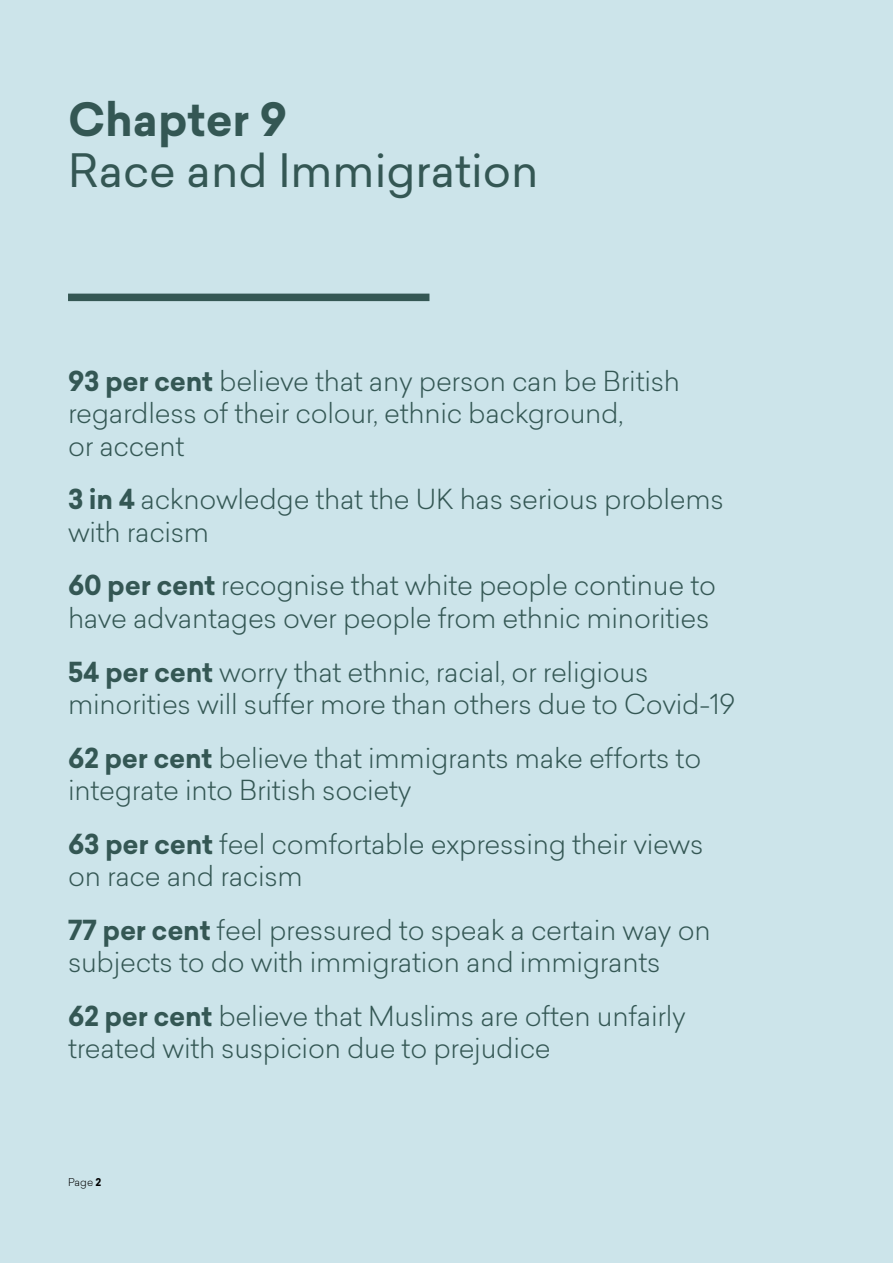
<style>
.page{position:relative;width:893px;height:1263px;background:#cce4ea}
.page>*{position:absolute;margin:0;border:0;box-sizing:border-box;transform-origin:0 0}
.t1{font:45px "Sailec";color:#345754}
.t2{font:700 45px "Sailec";color:#345754}
.t3{font:300 27px/32.4px "Sailec";letter-spacing:-.01em;color:#345754}
.t4{font:300 10.5px "Sailec";color:#000}
.s1{font-weight:700}
</style>
<div class="page">
<div style="left:68px;top:294px;width:361px;height:7px;background:#345754"></div>
<h1 class="t2" style="left:68px;top:87px;width:221px">Chapter 9</h1>
<h1 class="t1" style="left:68px;top:139px;width:472px">Race and Immigration</h1>
<p class="t3" style="left:68px;top:364px;width:613px"><span class="s1">93 per cent</span> believe that any person can be British regardless of their colour, ethnic background,<br>or accent</p>
<p class="t3" style="left:68px;top:483px;width:657px"><span class="s1">3 in 4</span> acknowledge that the UK has serious problems with racism</p>
<p class="t3" style="left:68px;top:569px;width:649px"><span class="s1">60 per cent</span> recognise that white people continue to have advantages over people from ethnic minorities</p>
<p class="t3" style="left:68px;top:655px;width:669px"><span class="s1">54 per cent</span> worry that ethnic, racial, or religious minorities will suffer more than others due to Covid-19</p>
<p class="t3" style="left:68px;top:741px;width:635px"><span class="s1">62 per cent</span> believe that immigrants make efforts to integrate into British society</p>
<p class="t3" style="left:68px;top:827px;width:637px"><span class="s1">63 per cent</span> feel comfortable expressing their views on race and racism</p>
<p class="t3" style="left:68px;top:913px;width:644px"><span class="s1">77 per cent</span> feel pressured to speak a certain way on subjects to do with immigration and immigrants</p>
<p class="t3" style="left:68px;top:999px;width:619px"><span class="s1">62 per cent</span> believe that Muslims are often unfairly treated with suspicion due to prejudice</p>
<p class="t4" style="left:68px;top:1175px;width:35px">Page <span class="s1">2</span></p>
</div>
